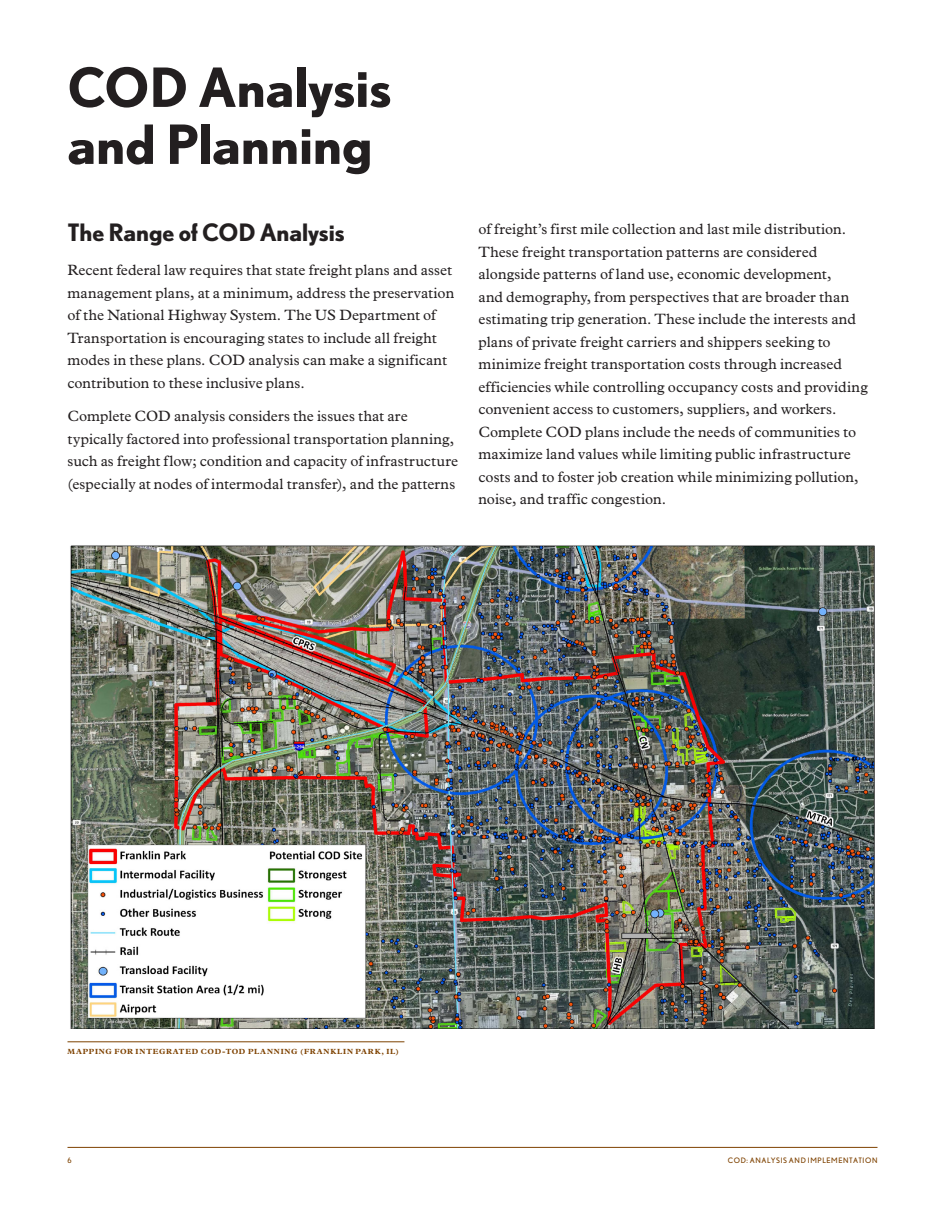
<style>
.page{position:relative;width:945px;height:1215px;background:#fff}
.page>*{position:absolute;margin:0;border:0;box-sizing:border-box;transform-origin:0 0}
.Title___BIG{font:700 54px/57px "Nobel";color:#231f20}
.t1{font:700 24px "Nobel";letter-spacing:-.005em;color:#231f20}
.t2{font:15px/22.5px "Plantin";letter-spacing:.005em;color:#231f20}
.Data_Title{font:700 7.5px "Plantin";letter-spacing:.11em;color:#7e4200}
.t3{font:500 7.5px "Nobel";letter-spacing:.08em;color:#7e4200}
</style>
<div class="page">
<hr style="left:68px;top:1147px;width:810px;height:1px;background:#7e4200">
<img style="left:70px;top:545px;width:805px;height:484px">
<hr style="left:68px;top:1042px;width:336px;height:1px;background:#7e4200">
<p class="Title___BIG" style="left:68px;top:58px;width:326px">COD Analysis and Planning</p>
<p class="t1" style="left:68px;top:218px;width:279px">The Range of COD Analysis</p>
<p class="t2" style="left:68px;top:259px;width:388px">Recent federal law requires that state freight plans and asset management plans, at a minimum, address the preservation of the National Highway System. The US Department of Transportation is encouraging states to include all freight modes in these plans. COD analysis can make a significant contribution to these inclusive plans.</p>
<p class="t2" style="left:68px;top:405px;width:392px">Complete COD analysis considers the issues that are typically factored into professional transportation planning, such as freight flow; condition and capacity of infrastructure (especially at nodes of intermodal transfer), and the patterns</p>
<p class="t2" style="left:478px;top:218px;width:391px">of freight’s first mile collection and last mile distribution.<br>These freight transportation patterns are considered alongside patterns of land use, economic development,<br>and demography, from perspectives that are broader than estimating trip generation. These include the interests and plans of private freight carriers and shippers seeking to minimize freight transportation costs through increased efficiencies while controlling occupancy costs and providing convenient access to customers, suppliers, and workers.<br>Complete COD plans include the needs of communities to maximize land values while limiting public infrastructure costs and to foster job creation while minimizing pollution, noise, and traffic congestion.</p>
<p class="Data_Title" style="left:68px;top:1047px;width:333px">MAPPING FOR INTEGRATED COD-TOD PLANNING (FRANKLIN PARK, IL)</p>
<p class="t3" style="left:68px;top:1156px;width:6px">6</p>
<p class="t3" style="left:728px;top:1156px;width:151px">COD: ANALYSIS AND IMPLEMENTATION</p>
</div>
